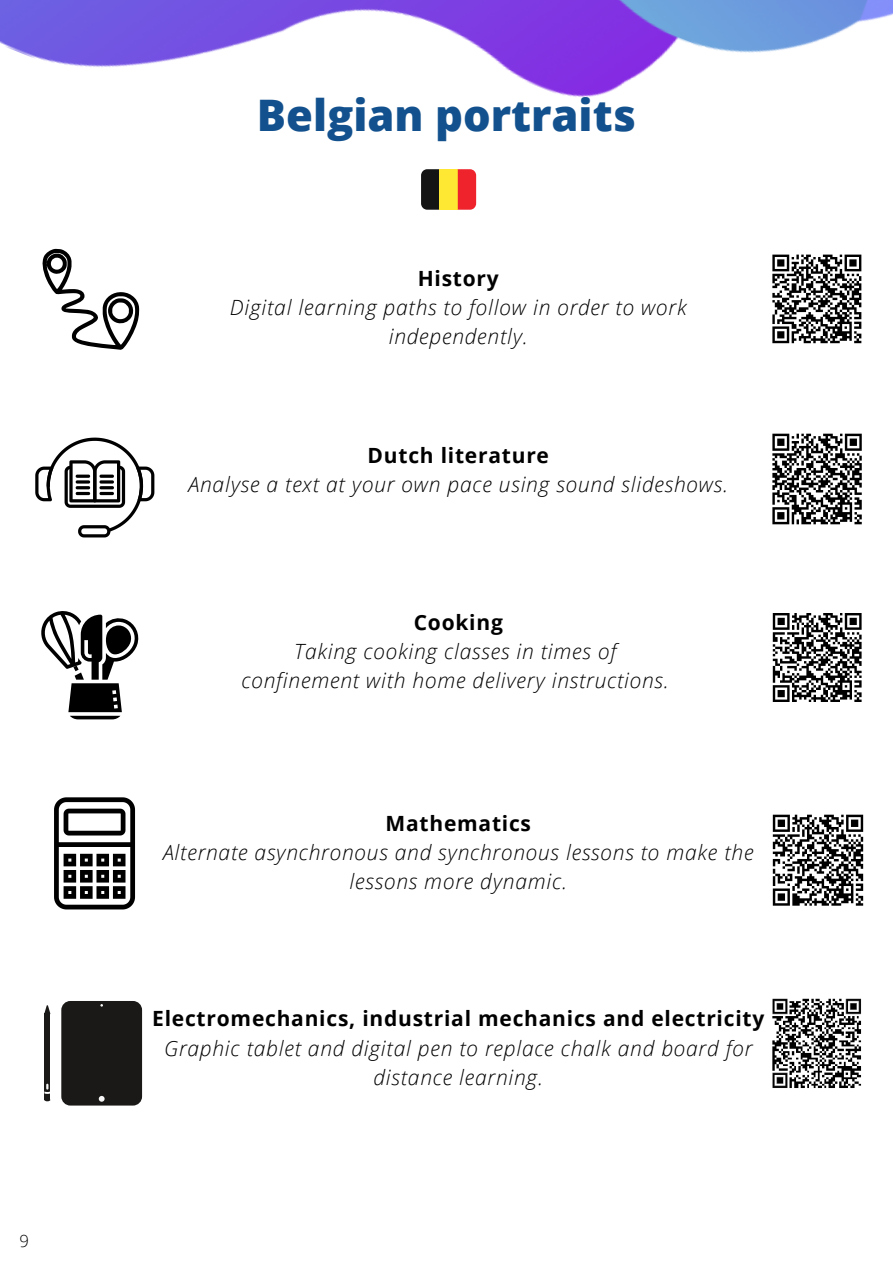
<style>
.page{position:relative;width:893px;height:1264px;background:#fff}
.page>*{position:absolute;margin:0;border:0;box-sizing:border-box;transform-origin:0 0}
.t1{font:800 43.5px "Open Sans";color:#12518e}
.t2{font:italic 300 21px/29.2px "Open Sans";letter-spacing:.035em;color:#000;text-align:center}
.t3{font:700 21px "Open Sans";letter-spacing:.035em;color:#000}
.t4{font:300 16.65px "Open Sans";color:#000}
</style>
<div class="page">
<img style="left:0;top:0;width:892px;height:312px">
<svg style="left:41px;top:249px;width:98px;height:101px"></svg>
<div style="left:63px;top:1002px;width:77px;height:102px;background:#1b1918;border-radius:8px"></div>
<div style="left:61px;top:1000px;width:81px;height:105px;border:3px solid #1b1918;border-radius:8px"></div>
<svg style="left:99px;top:1095px;width:6px;height:6px"></svg>
<div style="left:44px;top:1013px;width:6px;height:86px;background:#1b1918"></div>
<svg style="left:44px;top:1005px;width:6px;height:8px"></svg>
<svg style="left:44px;top:1084px;width:6px;height:17px"></svg>
<svg style="left:35px;top:437px;width:119px;height:100px"></svg>
<svg style="left:421px;top:169px;width:18px;height:41px"></svg>
<div style="left:439px;top:169px;width:19px;height:41px;background:#fee833"></div>
<svg style="left:458px;top:169px;width:18px;height:41px"></svg>
<svg style="left:54px;top:797px;width:81px;height:112px"></svg>
<svg style="left:41px;top:611px;width:98px;height:108px"></svg>
<img style="left:772px;top:998px;width:90px;height:90px">
<img style="left:772px;top:613px;width:90px;height:89px">
<img style="left:770px;top:251px;width:94px;height:93px">
<img style="left:772px;top:814px;width:92px;height:92px">
<img style="left:772px;top:433px;width:90px;height:92px">
<p class="t4" style="left:20px;top:1229px;width:11px">9</p>
<p class="t1" style="left:257px;top:84px;width:380px">Belgian portraits</p>
<p class="t3" style="left:418px;top:263px;width:83px">History</p>
<p class="t2" style="left:230px;top:292px;width:458px">Digital learning paths to follow in order to work independently.</p>
<p class="t3" style="left:367px;top:440px;width:183px">Dutch literature</p>
<p class="t2" style="left:188px;top:469px;width:541px">Analyse a text at your own pace using sound slideshows.</p>
<p class="t3" style="left:414px;top:607px;width:91px">Cooking</p>
<p class="t2" style="left:294px;top:636px;width:323px">Taking cooking classes in times of</p>
<p class="t2" style="left:241px;top:665px;width:428px">confinement with home delivery instructions.</p>
<p class="t3" style="left:385px;top:808px;width:147px">Mathematics</p>
<p class="t2" style="left:163px;top:837px;width:592px">Alternate asynchronous and synchronous lessons to make the lessons more dynamic.</p>
<p class="t3" style="left:152px;top:1003px;width:613px">Electromechanics, industrial mechanics and electricity</p>
<p class="t2" style="left:164px;top:1032px;width:589px">Graphic tablet and digital pen to replace chalk and board for distance learning.</p>
</div>
